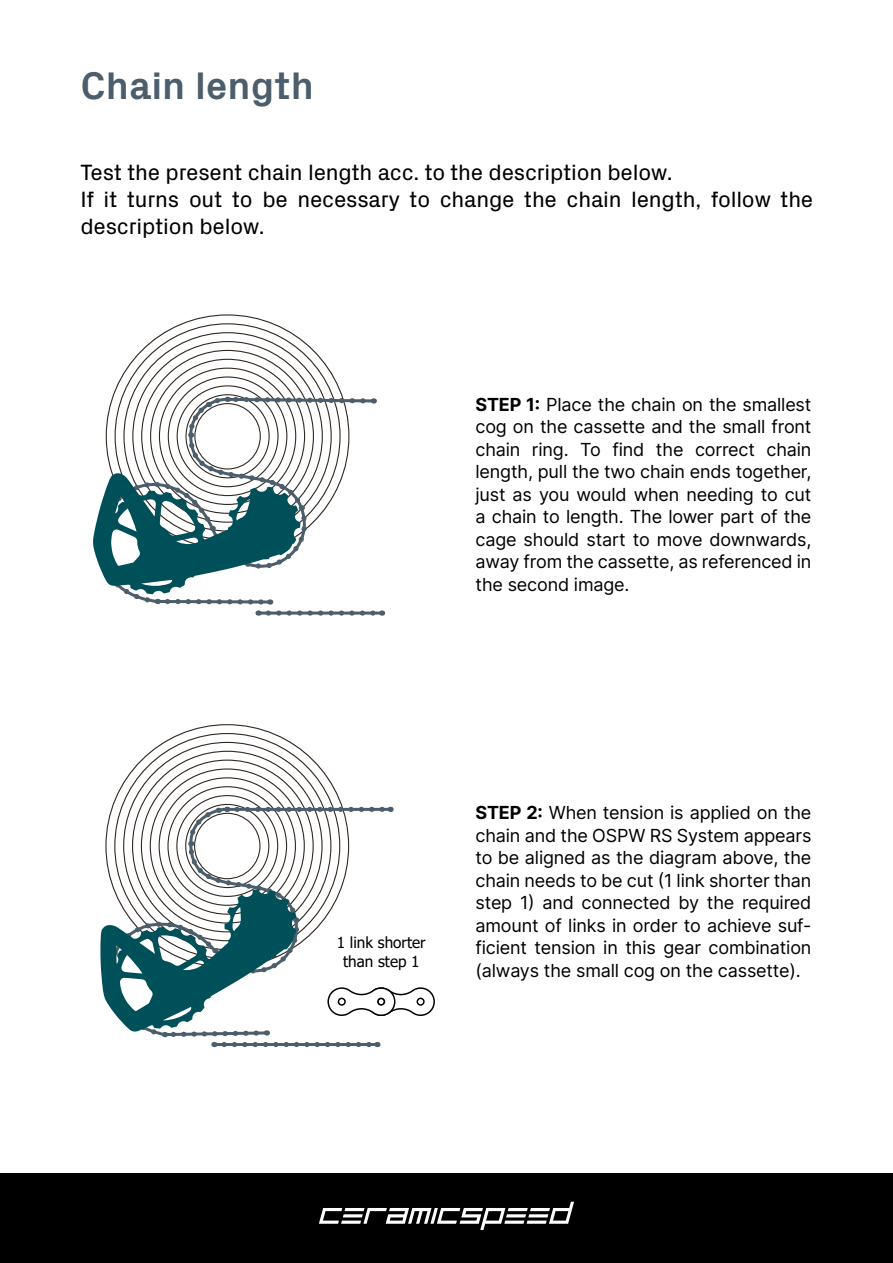
<style>
.page{position:relative;width:893px;height:1263px;background:#fff}
.page>*{position:absolute;margin:0;border:0;box-sizing:border-box;transform-origin:0 0}
.t1{font:700 39px "Px Grotesk";color:#4c5e6b}
.t2{font:22.5px/27px "Px Grotesk";letter-spacing:-.01em;color:#000}
.t3{font:18px/22.5px "Inter";letter-spacing:-.01em;color:#000;text-align:justify}
.t4{font:15.3px/18.3px "Tahoma";color:#000;text-align:center}
.s1{font-weight:700}
</style>
<div class="page">
<svg style="left:164px;top:724px;width:127px;height:18px"></svg>
<svg style="left:164px;top:314px;width:127px;height:18px"></svg>
<div style="left:0;top:1174px;width:893px;height:89px;background:#000"></div>
<svg style="left:319px;top:1202px;width:255px;height:28px"></svg>
<svg style="left:100px;top:742px;width:335px;height:305px"></svg>
<svg style="left:93px;top:332px;width:283px;height:284px"></svg>
<h1 class="t1" style="left:80px;top:58px;width:235px">Chain length</h1>
<p class="t2" style="left:80px;top:157px;width:734px">Test the present chain length acc. to the description below.<br>If it turns out to be necessary to change the chain length, follow the description below.</p>
<p class="t3" style="left:475px;top:393px;width:337px"><span class="s1">STEP 1:</span> Place the chain on the smallest cog on the cassette and the small front chain ring. To find the correct chain length, pull the two chain ends together, just as you would when needing to cut a chain to length. The lower part of the cage should start to move downwards, away from the cassette, as referenced in the second image.</p>
<p class="t4" style="left:337px;top:934px;width:90px">1 link shorter than step 1</p>
<p class="t3" style="left:475px;top:801px;width:337px"><span class="s1">STEP 2:</span> When tension is applied on the chain and the OSPW RS System appears to be aligned as the diagram above, the chain needs to be cut (1 link shorter than step 1) and connected by the required amount of links in order to achieve suf&shy;ficient tension in this gear combination (always the small cog on the cassette).</p>
</div>
